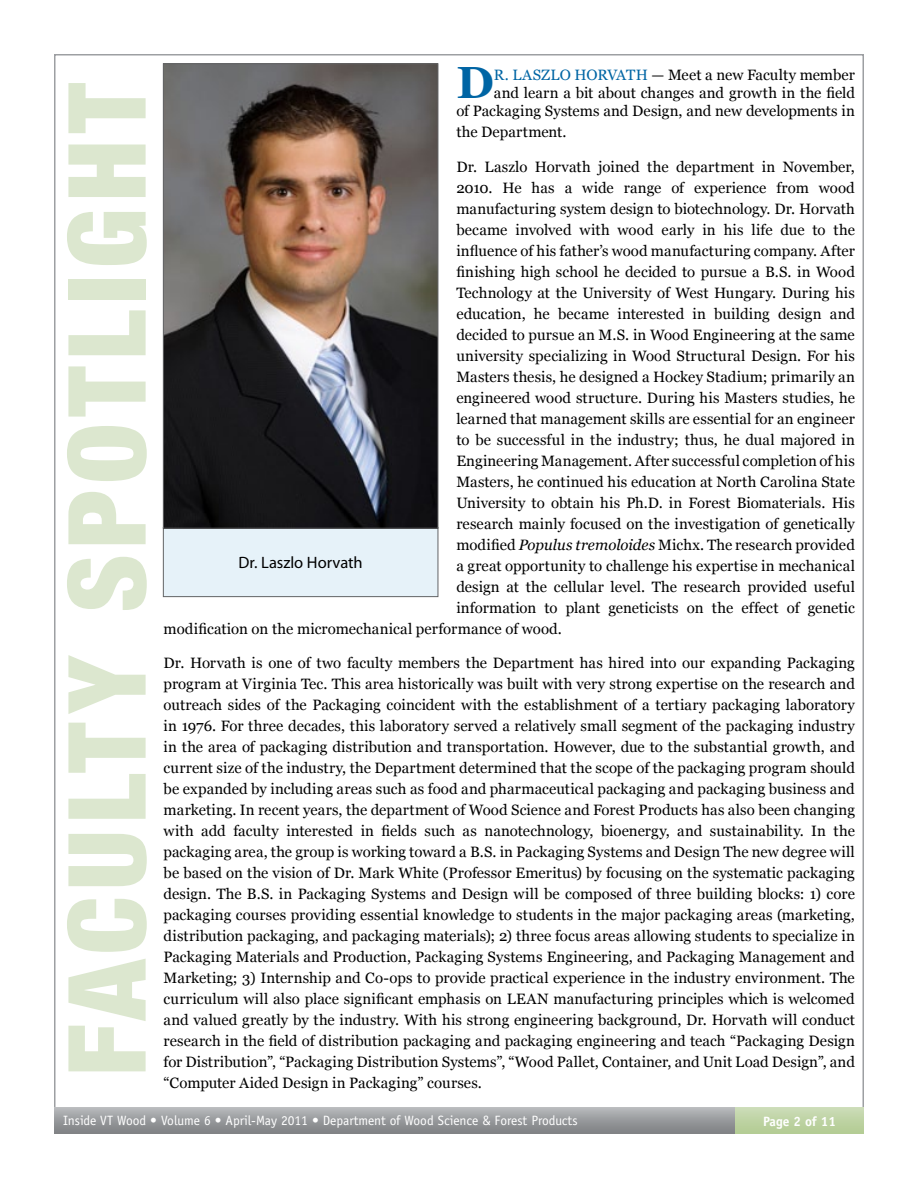
<style>
.page{position:relative;width:918px;height:1188px;background:#fff}
.page>*{position:absolute;margin:0;border:0;box-sizing:border-box;transform-origin:0 0}
.t1{font:900 condensed 108px "Helvetica Neue";letter-spacing:.06em;color:#dce7cf}
.t2{font:700 45.15px "Georgia";color:#0065a4}
.t3{font:16.5px "Myriad Pro";color:#000}
.t4{font:15px/21px "Georgia";letter-spacing:.005em;color:#000;text-align:right}
.t5{font:13.5px "Officina Sans";color:#fff}
.t6{font:700 13.5px "Officina Sans";color:#fff}
.s1{color:#0065a4}
.s2{font-style:italic}
</style>
<div class="page">
<div style="left:163px;top:527px;width:275px;height:70px;background:#e6f2f9"></div>
<div style="left:163px;top:527px;width:275px;height:70px;border:1px solid #636466"></div>
<img style="left:165px;top:65px;width:271px;height:462px">
<div style="left:163px;top:63px;width:275px;height:466px;border:1px solid #636466"></div>
<svg style="left:54px;top:1107px;width:681px;height:27px;background:#999b9e"></svg>
<svg style="left:735px;top:1107px;width:129px;height:27px;background:#bfd3a4"></svg>
<h1 class="t1" style="left:41px;top:1076px;width:995px;rotate:-90deg">FACULTY SPOTLIGHT</h1>
<h2 class="t2" style="left:456px;top:54px;width:39px">D</h2>
<p class="t4" style="left:456px;top:66px;width:400px;line-height:18px"><span class="s1">R. LASZLO HORVATH</span> — Meet a new Faculty member<br>and learn a bit about changes and growth in the field<br>of Packaging Systems and Design, and new developments in</p>
<p class="t4" style="left:456px;top:122px;width:112px">the Department.</p>
<p class="t4" style="left:456px;top:156px;width:400px">Dr. Laszlo Horvath joined the department in November,</p>
<p class="t4" style="left:456px;top:177px;width:400px">2010. He has a wide range of experience from wood</p>
<p class="t4" style="left:456px;top:198px;width:400px">manufacturing system design to biotechnology. Dr. Horvath</p>
<p class="t4" style="left:456px;top:219px;width:400px">became involved with wood early in his life due to the</p>
<p class="t4" style="left:456px;top:240px;width:400px">influence of his father’s wood manufacturing company. After</p>
<p class="t4" style="left:456px;top:261px;width:400px">finishing high school he decided to pursue a B.S. in Wood</p>
<p class="t4" style="left:456px;top:282px;width:400px">Technology at the University of West Hungary. During his</p>
<p class="t4" style="left:456px;top:303px;width:400px">education, he became interested in building design and</p>
<p class="t4" style="left:456px;top:324px;width:400px">decided to pursue an M.S. in Wood Engineering at the same</p>
<p class="t4" style="left:456px;top:345px;width:400px">university specializing in Wood Structural Design. For his</p>
<p class="t4" style="left:456px;top:366px;width:400px">Masters thesis, he designed a Hockey Stadium; primarily an</p>
<p class="t4" style="left:456px;top:387px;width:400px">engineered wood structure. During his Masters studies, he</p>
<p class="t4" style="left:456px;top:408px;width:400px">learned that management skills are essential for an engineer</p>
<p class="t4" style="left:456px;top:429px;width:400px">to be successful in the industry; thus, he dual majored in</p>
<p class="t4" style="left:456px;top:450px;width:400px">Engineering Management. After successful completion of his</p>
<p class="t4" style="left:456px;top:471px;width:400px">Masters, he continued his education at North Carolina State</p>
<p class="t4" style="left:456px;top:492px;width:400px">University to obtain his Ph.D. in Forest Biomaterials. His</p>
<p class="t4" style="left:456px;top:513px;width:400px">research mainly focused on the investigation of genetically</p>
<p class="t4" style="left:456px;top:534px;width:400px">modified <span class="s2">Populus tremoloides</span> Michx. The research provided</p>
<p class="t4" style="left:456px;top:555px;width:400px">a great opportunity to challenge his expertise in mechanical</p>
<p class="t4" style="left:456px;top:576px;width:400px">design at the cellular level. The research provided useful</p>
<p class="t4" style="left:456px;top:597px;width:400px">information to plant geneticists on the effect of genetic</p>
<p class="t4" style="left:164px;top:618px;width:400px">modification on the micromechanical performance of wood.</p>
<p class="t4" style="left:164px;top:653px;width:693px;text-align:justify">Dr. Horvath is one of two faculty members the Department has hired into our expanding Packaging program at Virginia Tec. This area historically was built with very strong expertise on the research and outreach sides of the Packaging coincident with the establishment of a tertiary packaging laboratory in 1976. For three decades, this laboratory served a relatively small segment of the packaging industry in the area of packaging distribution and transportation. However, due to the substantial growth, and current size of the industry, the Department determined that the scope of the packaging program should be expanded by including areas such as food and pharmaceutical packaging and packaging business and marketing. In recent years, the department of Wood Science and Forest Products has also been changing with add faculty interested in fields such as nanotechnology, bioenergy, and sustainability. In the packaging area, the group is working toward a B.S. in Packaging Systems and Design The new degree will be based on the vision of Dr. Mark White (Professor Emeritus) by focusing on the systematic packaging design. The B.S. in Packaging Systems and Design will be composed of three building blocks: 1) core packaging courses providing essential knowledge to students in the major packaging areas (marketing, distribution packaging, and packaging materials); 2) three focus areas allowing students to specialize in Packaging Materials and Production, Packaging Systems Engineering, and Packaging Management and Marketing; 3) Internship and Co-ops to provide practical experience in the industry environment. The curriculum will also place significant emphasis on LEAN manufacturing principles which is welcomed and valued greatly by the industry. With his strong engineering background, Dr. Horvath will conduct research in the field of distribution packaging and packaging engineering and teach “Packaging Design for Distribution”, “Packaging Distribution Systems”, “Wood Pallet, Container, and Unit Load Design”, and “Computer Aided Design in Packaging” courses.</p>
<p class="t3" style="left:239px;top:552px;width:126px">Dr. Laszlo Horvath</p>
<p class="t5" style="left:63px;top:1113px;width:516px">Inside VT Wood • Volume 6 • April-May 2011 • Department of Wood Science &amp; Forest Products</p>
<p class="t6" style="left:763px;top:1113px;width:74px">Page 2 of 11</p>
</div>
